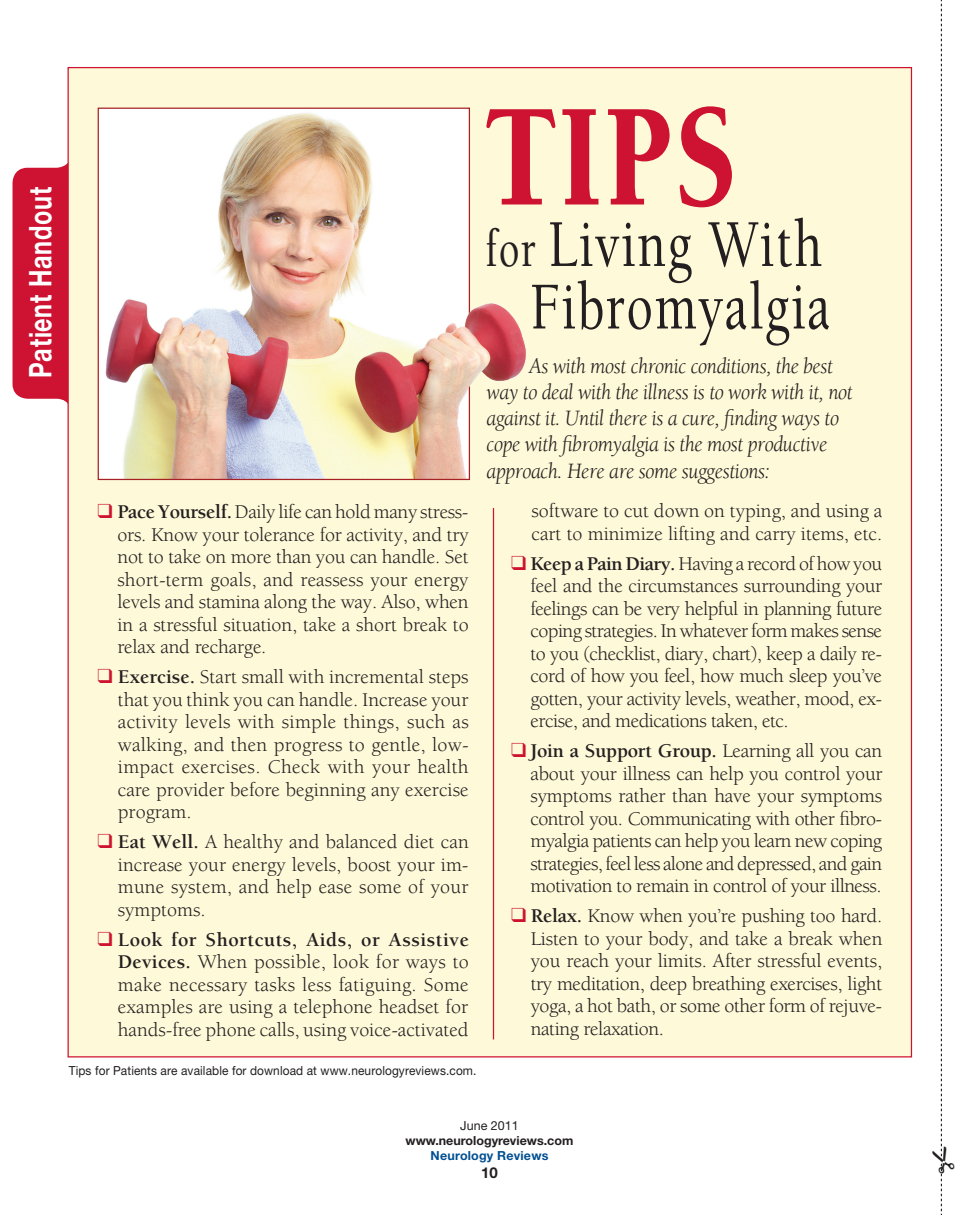
<style>
.page{position:relative;width:979px;height:1215px;background:#fff}
.page>*{position:absolute;margin:0;border:0;box-sizing:border-box;transform-origin:0 0}
.t1{font:900 150px "Berkeley Std";color:#cd1331;scale:.75 1}
.t2{font:500 68.75px "Berkeley Std";letter-spacing:.03em;color:#231f20;scale:.75 1}
.t3{font:700 31.25px "Helvetica Neue LT Std";letter-spacing:.03em;color:#fff;scale:.75 1}
.Body_Text_No_Indent{font:italic 22.5px/26.2px "Berkeley Std";letter-spacing:-.02em;color:#231f20;scale:.95 1}
.Body_Text_No_Indent-2{font:20px/22.5px "Berkeley Std";letter-spacing:-.005em;color:#231f20;text-align:justify}
.t4{font:700 15px "Helvetica Neue LT Std";color:#231f20}
.Bottom_Text{font:12.5px "Helvetica Neue LT Std";letter-spacing:.01em;color:#231f20;scale:.95 1}
.t5{font:700 12.5px/15px "Helvetica Neue LT Std";color:#231f20;text-align:center}
.Bottom_Text-2{font:12.5px "Helvetica Neue LT Std";letter-spacing:.01em;color:#231f20}
.s1{color:#cd1331}
.s2{font-weight:700}
.s3{font-size:53.75px}
.s4{color:#004f92}
</style>
<div class="page">
<svg style="left:13px;top:126px;width:55px;height:313px"></svg>
<div style="left:68px;top:67px;width:844px;height:991px;background:#fef9d8;border:1px solid #cd1331"></div>
<hr style="left:493px;top:508px;width:1px;height:531px;background:#cd1331">
<img style="left:100px;top:110px;width:368px;height:368px">
<img style="left:436px;top:108px;width:90px;height:336px">
<svg style="left:940px;top:0;width:2px;height:1215px"></svg>
<p class="t3" style="left:21px;top:378px;width:256px;rotate:-90deg">Patient Handout</p>
<p class="Body_Text_No_Indent-2" style="left:117px;top:501px;width:353px;text-indent:-20px"><span class="s1">❑</span> <span class="s2">Pace Yourself.</span> Daily life can hold many stress&shy;ors. Know your tolerance for activity, and try not to take on more than you can handle. Set short-term goals, and reassess your energy levels and stamina along the way. Also, when in a stressful situation, take a short break to relax and recharge.</p>
<p class="Body_Text_No_Indent-2" style="left:118px;top:666px;width:352px;text-indent:-20px"><span class="s1">❑</span> <span class="s2">Exercise.</span> Start small with incremental steps that you think you can handle. Increase your activity levels with simple things, such as walking, and then progress to gentle, low&shy;impact exercises. Check with your health care provider before beginning any exercise program.</p>
<p class="Body_Text_No_Indent-2" style="left:118px;top:831px;width:352px;text-indent:-20px"><span class="s1">❑</span> <span class="s2">Eat Well.</span> A healthy and balanced diet can increase your energy levels, boost your im&shy;mune system, and help ease some of your symptoms.</p>
<p class="Body_Text_No_Indent-2" style="left:118px;top:929px;width:352px;text-indent:-20px"><span class="s1">❑</span> <span class="s2">Look for Shortcuts, Aids, or Assistive Devices.</span> When possible, look for ways to make necessary tasks less fatiguing. Some examples are using a telephone headset for hands-free phone calls, using voice-activated</p>
<p class="Bottom_Text" style="left:69px;top:1064px;width:431px">Tips for Patients are available for download at www.neurologyreviews.com.</p>
<p class="t1" style="left:485px;top:78px;width:337px">TIPS</p>
<p class="t2" style="left:486px;top:208px;width:450px"><span class="s3">for</span> Living With</p>
<p class="t2" style="left:530px;top:270px;width:401px">Fibromyalgia</p>
<p class="Body_Text_No_Indent" style="left:486px;top:353px;width:387px;text-indent:43px">As with most chronic conditions, the best way to deal with the illness is to work with it, not against it. Until there is a cure, finding ways to cope with fibromyalgia is the most productive approach. Here are some suggestions:</p>
<p class="Body_Text_No_Indent-2" style="left:531px;top:500px;width:352px">software to cut down on typing, and using a cart to minimize lifting and carry items, etc.</p>
<p class="Body_Text_No_Indent-2" style="left:530px;top:553px;width:353px;text-indent:-19px"><span class="s1">❑</span> <span class="s2">Keep a Pain Diary.</span> Having a record of how you feel and the circumstances surrounding your feelings can be very helpful in planning future coping strategies. In whatever form makes sense to you (checklist, diary, chart), keep a daily re&shy;cord of how you feel, how much sleep you’ve gotten, your activity levels, weather, mood, ex&shy;ercise, and medications taken, etc.</p>
<p class="Body_Text_No_Indent-2" style="left:530px;top:740px;width:353px;text-indent:-19px"><span class="s1">❑</span> <span class="s2">Join a Support Group.</span> Learning all you can about your illness can help you control your symptoms rather than have your symptoms control you. Communicating with other fibro&shy;myalgia patients can help you learn new coping strategies, feel less alone and depressed, and gain motivation to remain in control of your illness.</p>
<p class="Body_Text_No_Indent-2" style="left:531px;top:905px;width:353px;text-indent:-20px"><span class="s1">❑</span> <span class="s2">Relax.</span> Know when you’re pushing too hard.<br>Listen to your body, and take a break when you reach your limits. After stressful events, try meditation, deep breathing exercises, light yoga, a hot bath, or some other form of rejuve&shy;nating relaxation.</p>
<p class="Bottom_Text-2" style="left:460px;top:1118px;width:60px">June 2011</p>
<p class="t5" style="left:405px;top:1133px;width:169px">www.neurologyreviews.com<br><span class="s4">Neurology Reviews</span></p>
<p class="t4" style="left:481px;top:1163px;width:18px">10</p>
</div>
